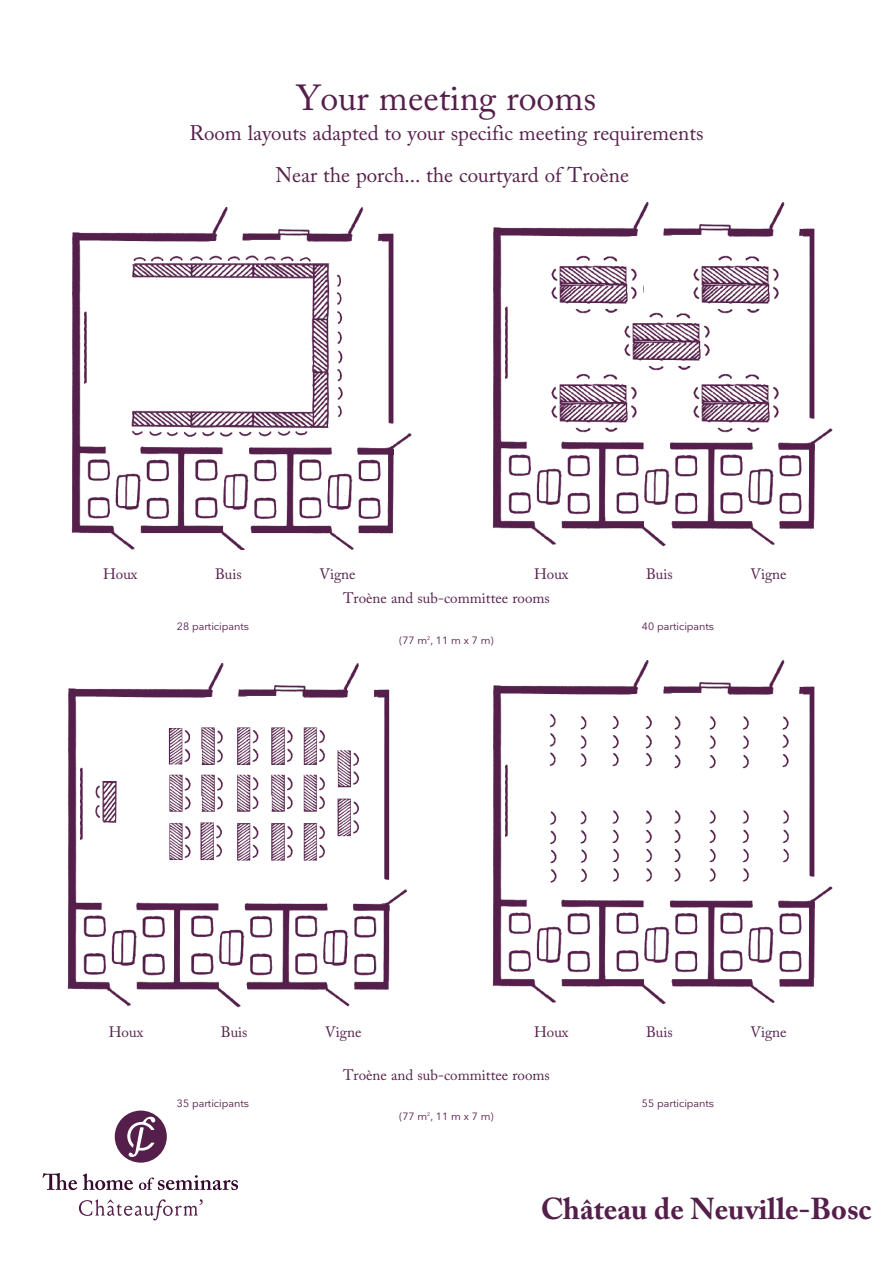
<style>
.page{position:relative;width:893px;height:1263px;background:#fff}
.page>*{position:absolute;margin:0;border:0;box-sizing:border-box;transform-origin:0 0}
.TITRE-SALLES{font:36px "Adobe Caslon Pro";color:#551f4b}
.t1{font:700 30px "Adobe Caslon Pro";color:#551f4b}
.SOUS-TITRE-salles{font:21px "Adobe Caslon Pro";color:#551f4b}
.NOM_DES_SALLES{font:15px "Adobe Caslon Pro";color:#551f4b}
.renseignements_Salle{font:10.5px "Nationale";color:#551f4b}
</style>
<div class="page">
<svg style="left:79px;top:1199px;width:124px;height:21px"></svg>
<svg style="left:43px;top:1173px;width:34px;height:17px"></svg>
<svg style="left:83px;top:1173px;width:50px;height:17px"></svg>
<svg style="left:139px;top:1175px;width:99px;height:15px"></svg>
<svg style="left:115px;top:1110px;width:52px;height:53px"></svg>
<img style="left:71px;top:206px;width:341px;height:344px">
<img style="left:492px;top:202px;width:341px;height:345px">
<img style="left:492px;top:660px;width:341px;height:345px">
<img style="left:67px;top:663px;width:340px;height:345px">
<div style="left:313px;top:253px;width:19px;height:9px;background:#fff"></div>
<div style="left:313px;top:428px;width:19px;height:9px;background:#fff"></div>
<div style="left:544px;top:253px;width:98px;height:61px;background:#fff"></div>
<img style="left:551px;top:255px;width:86px;height:59px">
<div style="left:544px;top:371px;width:98px;height:62px;background:#fff"></div>
<img style="left:551px;top:374px;width:86px;height:59px">
<div style="left:686px;top:253px;width:98px;height:61px;background:#fff"></div>
<img style="left:693px;top:255px;width:86px;height:59px">
<div style="left:686px;top:371px;width:98px;height:62px;background:#fff"></div>
<img style="left:693px;top:374px;width:86px;height:59px">
<div style="left:617px;top:310px;width:99px;height:61px;background:#fff"></div>
<img style="left:624px;top:312px;width:86px;height:59px">
<div style="left:159px;top:704px;width:219px;height:194px;background:#fff"></div>
<img style="left:168px;top:727px;width:191px;height:134px">
<div style="left:127px;top:704px;width:36px;height:194px;background:#fff"></div>
<img style="left:533px;top:704px;width:265px;height:190px">
<div style="left:780px;top:772px;width:12px;height:36px;background:#fff"></div>
<div style="left:780px;top:866px;width:12px;height:19px;background:#fff"></div>
<p class="TITRE-SALLES" style="left:297px;top:76px;width:301px">Your meeting rooms</p>
<p class="SOUS-TITRE-salles" style="left:189px;top:120px;width:516px">Room layouts adapted to your specific meeting requirements</p>
<p class="SOUS-TITRE-salles" style="left:276px;top:163px;width:355px">Near the porch... the courtyard of Troène</p>
<p class="NOM_DES_SALLES" style="left:103px;top:565px;width:36px">Houx</p>
<p class="NOM_DES_SALLES" style="left:215px;top:565px;width:28px">Buis</p>
<p class="NOM_DES_SALLES" style="left:319px;top:565px;width:38px">Vigne</p>
<p class="NOM_DES_SALLES" style="left:534px;top:565px;width:36px">Houx</p>
<p class="NOM_DES_SALLES" style="left:646px;top:565px;width:28px">Buis</p>
<p class="NOM_DES_SALLES" style="left:750px;top:565px;width:38px">Vigne</p>
<p class="NOM_DES_SALLES" style="left:343px;top:589px;width:208px">Troène and sub-committee rooms</p>
<p class="renseignements_Salle" style="left:177px;top:620px;width:74px">28 participants</p>
<p class="renseignements_Salle" style="left:642px;top:620px;width:74px">40 participants</p>
<p class="renseignements_Salle" style="left:399px;top:634px;width:96px">(77 m<sup>2</sup>, 11 m x 7 m)</p>
<p class="NOM_DES_SALLES" style="left:109px;top:1023px;width:36px">Houx</p>
<p class="NOM_DES_SALLES" style="left:221px;top:1023px;width:28px">Buis</p>
<p class="NOM_DES_SALLES" style="left:325px;top:1023px;width:38px">Vigne</p>
<p class="NOM_DES_SALLES" style="left:534px;top:1023px;width:36px">Houx</p>
<p class="NOM_DES_SALLES" style="left:646px;top:1023px;width:28px">Buis</p>
<p class="NOM_DES_SALLES" style="left:750px;top:1023px;width:38px">Vigne</p>
<p class="NOM_DES_SALLES" style="left:343px;top:1066px;width:208px">Troène and sub-committee rooms</p>
<p class="renseignements_Salle" style="left:177px;top:1097px;width:74px">35 participants</p>
<p class="renseignements_Salle" style="left:642px;top:1097px;width:74px">55 participants</p>
<p class="renseignements_Salle" style="left:399px;top:1110px;width:96px">(77 m<sup>2</sup>, 11 m x 7 m)</p>
<h2 class="t1" style="left:541px;top:1191px;width:332px">Château de Neuville-Bosc</h2>
</div>
